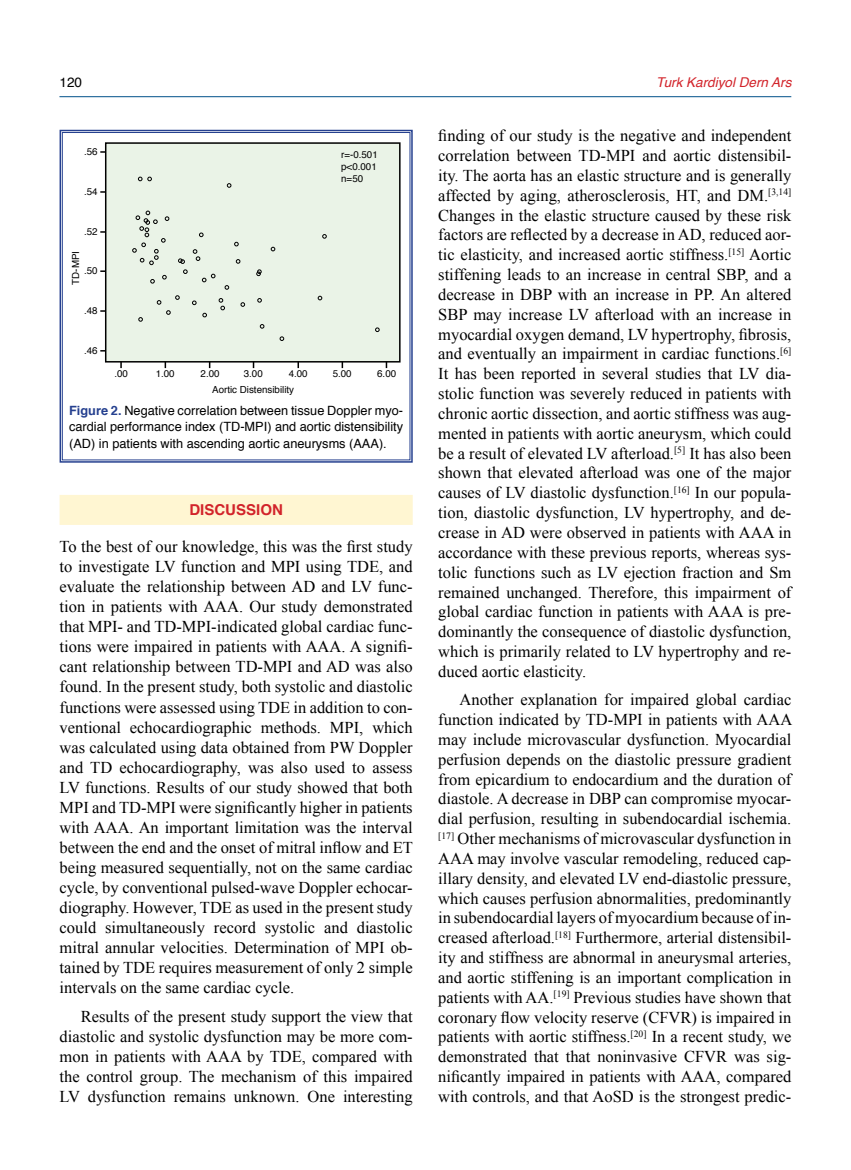
<style>
.page{position:relative;width:851px;height:1170px;background:#fff}
.page>*{position:absolute;margin:0;border:0;box-sizing:border-box;transform-origin:0 0}
.t1{font:16.5px/19.8px "Times New Roman";color:#000;text-align:justify}
.t2{font:700 15px "Helvetica";color:#d2232a}
.t3{font:italic 13.5px "Helvetica";color:#d2232a}
.t4{font:13.5px "Helvetica";color:#000}
.t5{font:12.75px/16.5px "Helvetica";color:#000;text-align:justify}
.t6{font:9.75px/11.7px "Helvetica";color:#000;text-align:justify}
.s1{font-weight:700;color:#25408f}
</style>
<div class="page">
<div style="left:60px;top:495px;width:352px;height:30px;background:#fff6d2"></div>
<svg style="left:59px;top:129px;width:354px;height:334px"></svg>
<div style="left:62px;top:132px;width:348px;height:328px;border:1px solid #25408f"></div>
<div style="left:106px;top:143px;width:294px;height:219px;background:#eaf3e7"></div>
<div style="left:105px;top:142px;width:295px;height:220px;border:2px solid #000"></div>
<svg style="left:100px;top:151px;width:6px;height:2px"></svg>
<svg style="left:100px;top:191px;width:6px;height:2px"></svg>
<svg style="left:100px;top:231px;width:6px;height:2px"></svg>
<svg style="left:100px;top:270px;width:6px;height:2px"></svg>
<svg style="left:100px;top:310px;width:6px;height:2px"></svg>
<svg style="left:297px;top:361px;width:2px;height:7px"></svg>
<svg style="left:341px;top:361px;width:2px;height:7px"></svg>
<svg style="left:385px;top:361px;width:2px;height:7px"></svg>
<svg style="left:164px;top:361px;width:2px;height:7px"></svg>
<svg style="left:120px;top:361px;width:2px;height:7px"></svg>
<svg style="left:138px;top:177px;width:14px;height:4px"></svg>
<svg style="left:132px;top:211px;width:37px;height:54px"></svg>
<svg style="left:199px;top:233px;width:4px;height:4px"></svg>
<svg style="left:193px;top:249px;width:7px;height:12px"></svg>
<svg style="left:178px;top:258px;width:9px;height:16px"></svg>
<svg style="left:162px;top:275px;width:4px;height:4px"></svg>
<svg style="left:150px;top:279px;width:5px;height:4px"></svg>
<svg style="left:157px;top:300px;width:4px;height:4px"></svg>
<svg style="left:175px;top:295px;width:4px;height:5px"></svg>
<svg style="left:166px;top:310px;width:4px;height:4px"></svg>
<svg style="left:192px;top:300px;width:4px;height:5px"></svg>
<svg style="left:219px;top:298px;width:6px;height:12px"></svg>
<svg style="left:225px;top:285px;width:4px;height:4px"></svg>
<svg style="left:236px;top:259px;width:4px;height:4px"></svg>
<svg style="left:234px;top:242px;width:4px;height:4px"></svg>
<svg style="left:256px;top:269px;width:5px;height:7px"></svg>
<svg style="left:271px;top:247px;width:4px;height:4px"></svg>
<svg style="left:257px;top:298px;width:5px;height:4px"></svg>
<svg style="left:260px;top:324px;width:4px;height:4px"></svg>
<svg style="left:280px;top:336px;width:4px;height:5px"></svg>
<svg style="left:318px;top:296px;width:4px;height:4px"></svg>
<svg style="left:375px;top:327px;width:4px;height:5px"></svg>
<svg style="left:240px;top:302px;width:5px;height:5px"></svg>
<svg style="left:202px;top:274px;width:13px;height:8px"></svg>
<svg style="left:202px;top:313px;width:5px;height:4px"></svg>
<svg style="left:138px;top:317px;width:5px;height:4px"></svg>
<svg style="left:227px;top:183px;width:4px;height:5px"></svg>
<svg style="left:322px;top:234px;width:4px;height:4px"></svg>
<hr style="left:59px;top:96px;width:732px;height:1px;background:#00508a">
<p class="t4" style="left:60px;top:73px;width:24px">120</p>
<p class="t3" style="left:656px;top:71px;width:137px">Turk Kardiyol Dern Ars</p>
<p class="t6" style="left:84px;top:146px;width:15px">.56</p>
<p class="t6" style="left:84px;top:186px;width:15px">.54</p>
<p class="t6" style="left:84px;top:226px;width:15px">.52</p>
<p class="t6" style="left:84px;top:265px;width:15px">.50</p>
<p class="t6" style="left:84px;top:305px;width:15px">.48</p>
<p class="t6" style="left:84px;top:345px;width:15px">.46</p>
<p class="t6" style="left:71px;top:285px;width:35px;rotate:-90deg">TD-MPI</p>
<p class="t6" style="left:341px;top:150px;width:38px">r=-0.501 p&lt;0.001 n=50</p>
<p class="t6" style="left:114px;top:368px;width:15px">.00</p>
<p class="t6" style="left:156px;top:368px;width:20px">1.00</p>
<p class="t6" style="left:200px;top:368px;width:20px">2.00</p>
<p class="t6" style="left:244px;top:368px;width:20px">3.00</p>
<p class="t6" style="left:289px;top:368px;width:20px">4.00</p>
<p class="t6" style="left:333px;top:368px;width:20px">5.00</p>
<p class="t6" style="left:377px;top:368px;width:20px">6.00</p>
<p class="t6" style="left:212px;top:384px;width:83px">Aortic Distensibility</p>
<p class="t5" style="left:69px;top:402px;width:335px"><span class="s1">Figure 2.</span> Negative correlation between tissue Doppler myo&shy;cardial performance index (TD-MPI) and aortic distensibility (AD) in patients with ascending aortic aneurysms (AAA).</p>
<p class="t2" style="left:189px;top:499px;width:95px">DISCUSSION</p>
<p class="t1" style="left:60px;top:536px;width:355px">To the best of our knowledge, this was the first study to investigate LV function and MPI using TDE, and evaluate the relationship between AD and LV func&shy;tion in patients with AAA. Our study demonstrated that MPI- and TD-MPI-indicated global cardiac func&shy;tions were impaired in patients with AAA. A signifi&shy;cant relationship between TD-MPI and AD was also found. In the present study, both systolic and diastolic functions were assessed using TDE in addition to con&shy;ventional echocardiographic methods. MPI, which was calculated using data obtained from PW Doppler and TD echocardiography, was also used to assess LV functions. Results of our study showed that both MPI and TD-MPI were significantly higher in patients with AAA. An important limitation was the interval between the end and the onset of mitral inflow and ET being measured sequentially, not on the same cardiac cycle, by conventional pulsed-wave Doppler echocar&shy;diography. However, TDE as used in the present study could simultaneously record systolic and diastolic mitral annular velocities. Determination of MPI ob&shy;tained by TDE requires measurement of only 2 simple intervals on the same cardiac cycle.</p>
<p class="t1" style="left:60px;top:1005px;width:354px;text-indent:21px">Results of the present study support the view that diastolic and systolic dysfunction may be more com&shy;mon in patients with AAA by TDE, compared with the control group. The mechanism of this impaired LV dysfunction remains unknown. One interesting</p>
<p class="t1" style="left:438px;top:125px;width:354px">finding of our study is the negative and independent correlation between TD-MPI and aortic distensibil&shy;ity. The aorta has an elastic structure and is generally affected by aging, atherosclerosis, HT, and DM.<sup>[3,14] </sup>Changes in the elastic structure caused by these risk factors are reflected by a decrease in AD, reduced aor&shy;tic elasticity, and increased aortic stiffness.<sup>[15]</sup> Aortic stiffening leads to an increase in central SBP, and a decrease in DBP with an increase in PP. An altered SBP may increase LV afterload with an increase in myocardial oxygen demand, LV hypertrophy, fibrosis, and eventually an impairment in cardiac functions.<sup>[6] </sup>It has been reported in several studies that LV dia&shy;stolic function was severely reduced in patients with chronic aortic dissection, and aortic stiffness was aug&shy;mented in patients with aortic aneurysm, which could be a result of elevated LV afterload.<sup>[5]</sup> It has also been shown that elevated afterload was one of the major causes of LV diastolic dysfunction.<sup>[16]</sup> In our popula&shy;tion, diastolic dysfunction, LV hypertrophy, and de&shy;crease in AD were observed in patients with AAA in accordance with these previous reports, whereas sys&shy;tolic functions such as LV ejection fraction and Sm remained unchanged. Therefore, this impairment of global cardiac function in patients with AAA is pre&shy;dominantly the consequence of diastolic dysfunction, which is primarily related to LV hypertrophy and re&shy;duced aortic elasticity.</p>
<p class="t1" style="left:438px;top:689px;width:355px;text-indent:21px">Another explanation for impaired global cardiac function indicated by TD-MPI in patients with AAA may include microvascular dysfunction. Myocardial perfusion depends on the diastolic pressure gradient from epicardium to endocardium and the duration of diastole. A decrease in DBP can compromise myocar&shy;dial perfusion, resulting in subendocardial ischemia. <sup>[17]</sup> Other mechanisms of microvascular dysfunction in AAA may involve vascular remodeling, reduced cap&shy;illary density, and elevated LV end-diastolic pressure, which causes perfusion abnormalities, predominantly in subendocardial layers of myocardium because of in&shy;creased afterload.<sup>[18]</sup> Furthermore, arterial distensibil&shy;ity and stiffness are abnormal in aneurysmal arteries, and aortic stiffening is an important complication in patients with AA.<sup>[19]</sup> Previous studies have shown that coronary flow velocity reserve (CFVR) is impaired in patients with aortic stiffness.<sup>[20]</sup> In a recent study, we demonstrated that that noninvasive CFVR was sig&shy;nificantly impaired in patients with AAA, compared with controls, and that AoSD is the strongest predic-</p>
</div>
